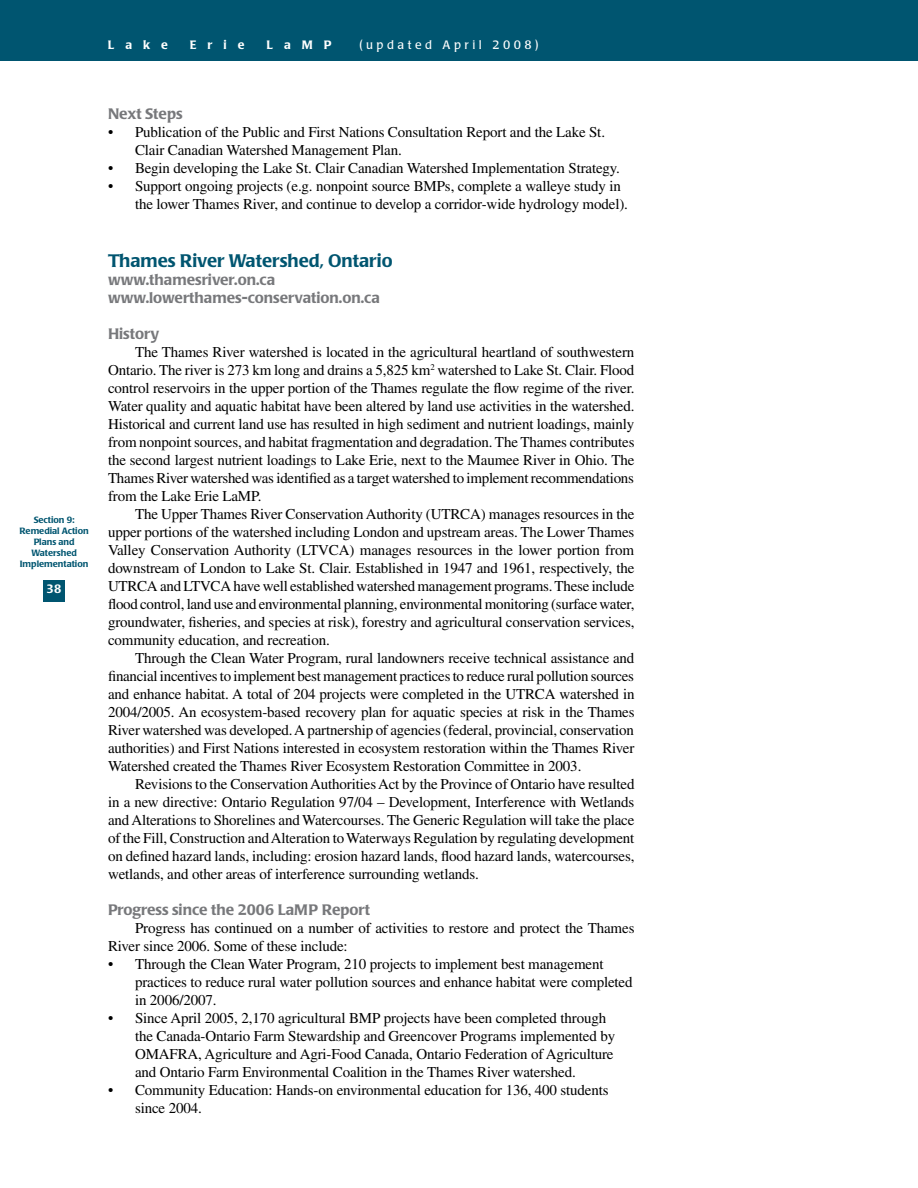
<style>
.page{position:relative;width:918px;height:1188px;background:#fff}
.page>*{position:absolute;margin:0;border:0;box-sizing:border-box;transform-origin:0 0}
.t1{font:500 18px "Poppl Laudatio";color:#005570}
.t2{font:15px/18px "Times";letter-spacing:-.01em;color:#000}
.t3{font:500 15px/18px "Poppl Laudatio";color:#77787b}
.t4{font:12px "Poppl Laudatio";color:#fff}
.t5{font:500 12px "Poppl Laudatio";color:#fff}
.t6{font:500 9px/10.8px "Poppl Laudatio";color:#005570;text-align:center}
</style>
<div class="page">
<div style="left:43px;top:580px;width:22px;height:22px;background:#005570"></div>
<div style="left:0;top:0;width:918px;height:61px;background:#005570"></div>
<p class="t5" style="left:108px;top:38px;width:61px">L a k e</p>
<p class="t5" style="left:190px;top:38px;width:56px">E r i e</p>
<p class="t5" style="left:267px;top:38px;width:66px">L a M P</p>
<p class="t4" style="left:360px;top:38px;width:180px">( u p d a t e d A p r i l 2 0 0 8 )</p>
<p class="t6" style="left:19px;top:515px;width:71px">Section 9:<br>Remedial Action<br>Plans and<br>Watershed<br>Implementation</p>
<p class="t5" style="left:47px;top:582px;width:16px">38</p>
<p class="t3" style="left:108px;top:105px;width:76px">Next Steps</p>
<p class="t2" style="left:135px;top:123px;width:472px;text-indent:-27px">• Publication of the Public and First Nations Consultation Report and the Lake St.<br>Clair Canadian Watershed Management Plan.</p>
<p class="t2" style="left:108px;top:159px;width:513px">• Begin developing the Lake St. Clair Canadian Watershed Implementation Strategy.</p>
<p class="t2" style="left:135px;top:177px;width:495px;text-indent:-27px">• Support ongoing projects (e.g. nonpoint source BMPs, complete a walleye study in the lower Thames River, and continue to develop a corridor-wide hydrology model).</p>
<p class="t1" style="left:108px;top:250px;width:286px">Thames River Watershed, Ontario</p>
<p class="t3" style="left:108px;top:271px;width:273px">www.thamesriver.on.ca www.lowerthames-conservation.on.ca</p>
<p class="t3" style="left:108px;top:325px;width:53px">History</p>
<p class="t2" style="left:108px;top:343px;width:528px;text-align:justify;text-indent:27px">The Thames River watershed is located in the agricultural heartland of southwestern Ontario. The river is 273 km long and drains a 5,825 km<sup>2</sup> watershed to Lake St. Clair. Flood control reservoirs in the upper portion of the Thames regulate the flow regime of the river.<br>Water quality and aquatic habitat have been altered by land use activities in the watershed.<br>Historical and current land use has resulted in high sediment and nutrient loadings, mainly from nonpoint sources, and habitat fragmentation and degradation. The Thames contributes the second largest nutrient loadings to Lake Erie, next to the Maumee River in Ohio. The Thames River watershed was identified as a target watershed to implement recommendations from the Lake Erie LaMP.</p>
<p class="t2" style="left:108px;top:505px;width:528px;text-align:justify;text-indent:27px">The Upper Thames River Conservation Authority (UTRCA) manages resources in the upper portions of the watershed including London and upstream areas. The Lower Thames Valley Conservation Authority (LTVCA) manages resources in the lower portion from downstream of London to Lake St. Clair. Established in 1947 and 1961, respectively, the UTRCA and LTVCA have well established watershed management programs. These include flood control, land use and environmental planning, environmental monitoring (surface water, groundwater, fisheries, and species at risk), forestry and agricultural conservation services, community education, and recreation.</p>
<p class="t2" style="left:108px;top:649px;width:528px;text-align:justify;text-indent:27px">Through the Clean Water Program, rural landowners receive technical assistance and financial incentives to implement best management practices to reduce rural pollution sources and enhance habitat. A total of 204 projects were completed in the UTRCA watershed in 2004/2005. An ecosystem-based recovery plan for aquatic species at risk in the Thames River watershed was developed. A partnership of agencies (federal, provincial, conservation authorities) and First Nations interested in ecosystem restoration within the Thames River Watershed created the Thames River Ecosystem Restoration Committee in 2003.</p>
<p class="t2" style="left:108px;top:775px;width:528px;text-align:justify;text-indent:27px">Revisions to the Conservation Authorities Act by the Province of Ontario have resulted in a new directive: Ontario Regulation 97/04 – Development, Interference with Wetlands and Alterations to Shorelines and Watercourses. The Generic Regulation will take the place of the Fill, Construction and Alteration to Waterways Regulation by regulating development on defined hazard lands, including: erosion hazard lands, flood hazard lands, watercourses, wetlands, and other areas of interference surrounding wetlands.</p>
<p class="t3" style="left:108px;top:901px;width:264px">Progress since the 2006 LaMP Report</p>
<p class="t2" style="left:108px;top:919px;width:528px;text-indent:27px">Progress has continued on a number of activities to restore and protect the Thames<br>River since 2006. Some of these include:</p>
<p class="t2" style="left:135px;top:955px;width:499px;text-indent:-27px">• Through the Clean Water Program, 210 projects to implement best management practices to reduce rural water pollution sources and enhance habitat were completed in 2006/2007.</p>
<p class="t2" style="left:135px;top:1009px;width:482px;text-indent:-27px">• Since April 2005, 2,170 agricultural BMP projects have been completed through the Canada-Ontario Farm Stewardship and Greencover Programs implemented by OMAFRA, Agriculture and Agri-Food Canada, Ontario Federation of Agriculture and Ontario Farm Environmental Coalition in the Thames River watershed.</p>
<p class="t2" style="left:135px;top:1081px;width:475px;text-indent:-27px">• Community Education: Hands-on environmental education for 136, 400 students since 2004.</p>
</div>
